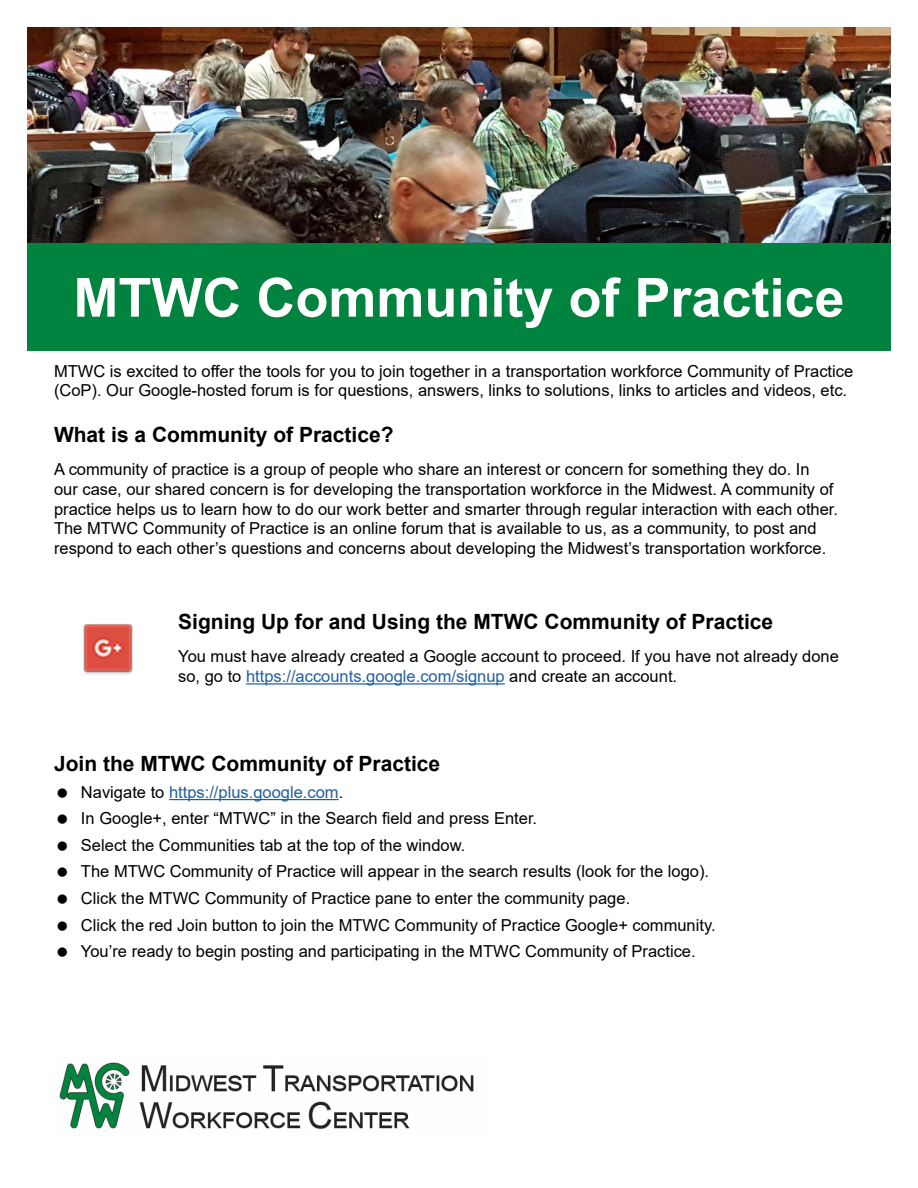
<style>
.page{position:relative;width:918px;height:1188px;background:#fff}
.page>*{position:absolute;margin:0;border:0;box-sizing:border-box;transform-origin:0 0}
.t1{font:700 54px "Arial";color:#fff}
.t2{font:700 21px "Arial";color:#000}
.t3{font:16.5px/19.8px "Arial";color:#000}
.s1{color:#215e9e}
</style>
<div class="page">
<img style="left:27px;top:27px;width:864px;height:216px">
<div style="left:27px;top:243px;width:864px;height:108px;background:#00833e"></div>
<img style="left:59px;top:1062px;width:415px;height:67px">
<hr style="left:169px;top:799px;width:170px;height:1px;background:#215e9e">
<img style="left:83px;top:624px;width:50px;height:51px">
<hr style="left:246px;top:683px;width:259px;height:2px;background:#215e9e">
<h1 class="t1" style="left:73px;top:260px;width:773px">MTWC Community of Practice</h1>
<p class="t3" style="left:54px;top:361px;width:801px">MTWC is excited to offer the tools for you to join together in a transportation workforce Community of Practice (CoP). Our Google-hosted forum is for questions, answers, links to solutions, links to articles and videos, etc.</p>
<p class="t2" style="left:54px;top:420px;width:341px">What is a Community of Practice?</p>
<p class="t3" style="left:54px;top:459px;width:786px">A community of practice is a group of people who share an interest or concern for something they do. In<br>our case, our shared concern is for developing the transportation workforce in the Midwest. A community of practice helps us to learn how to do our work better and smarter through regular interaction with each other.<br>The MTWC Community of Practice is an online forum that is available to us, as a community, to post and respond to each other’s questions and concerns about developing the Midwest’s transportation workforce.</p>
<p class="t2" style="left:178px;top:607px;width:597px">Signing Up for and Using the MTWC Community of Practice</p>
<p class="t3" style="left:178px;top:647px;width:662px">You must have already created a Google account to proceed. If you have not already done so, go to <span class="s1">https://accounts.google.com/signup</span> and create an account.</p>
<p class="t2" style="left:54px;top:749px;width:388px">Join the MTWC Community of Practice</p>
<p class="t3" style="left:81px;top:779px;width:636px;line-height:26.5px">Navigate to <span class="s1">https://plus.google.com</span>.<br>In Google+, enter “MTWC” in the Search field and press Enter.<br>Select the Communities tab at the top of the window.<br>The MTWC Community of Practice will appear in the search results (look for the logo).<br>Click the MTWC Community of Practice pane to enter the community page.<br>Click the red Join button to join the MTWC Community of Practice Google+ community.<br>You’re ready to begin posting and participating in the MTWC Community of Practice.</p>
</div>
